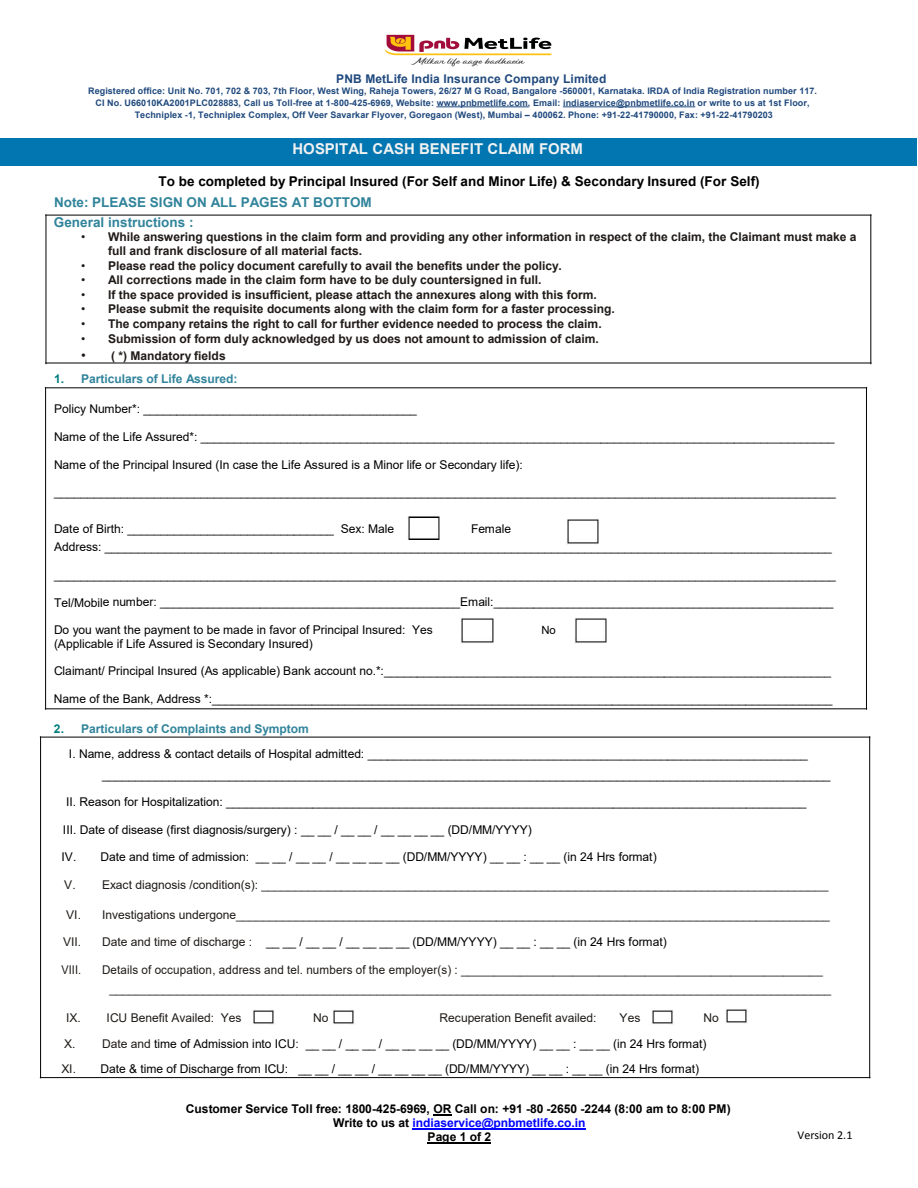
<style>
.page{position:relative;width:918px;height:1188px;background:#fff}
.page>*{position:absolute;margin:0;border:0;box-sizing:border-box;transform-origin:0 0}
.t1{font:700 15px "Arial";color:#f2f2f2}
.t2{font:700 13.5px "Arial";color:#000}
.t3{font:700 13.5px/20.5px "Arial";color:#31849b}
.t4{font:12px/25.7px "Arial";letter-spacing:-.005em;color:#000}
.t5{font:700 12px/14.2px "Arial";color:#1f1a17}
.t6{font:12px/19px "Arial";color:#1f1a17}
.t7{font:700 12px/13.8px "Arial";letter-spacing:-.005em;color:#000;text-align:center}
.t8{font:700 12px "Arial";letter-spacing:.01em;color:#1f497d}
.t9{font:700 12px "Arial";color:#31849b}
.t10{font:12px "Calibri";letter-spacing:-.005em;color:#000}
.t11{font:12px "Arial";color:#1f1a17;scale:.9 1}
.t12{font:11.4px "Arial";color:#000}
.t13{font:700 9px/12px "Arial";letter-spacing:.01em;color:#1f497d;text-align:center}
.s1{font-weight:400}
.s2{font-weight:400;font-size:13.5px}
.s3{color:#007d7d}
.s4{font-weight:700;color:#007d7d}
.s5{font-weight:700;color:#31849b}
.s6{color:#1f1a17}
.s7{color:#00f}
</style>
<div class="page">
<div style="left:0;top:138px;width:917px;height:27px;background:#0176b1"></div>
<hr style="left:46px;top:215px;width:825px;height:1px;background:#000">
<hr style="left:46px;top:215px;width:1px;height:149px;background:#000">
<hr style="left:870px;top:215px;width:1px;height:149px;background:#000">
<hr style="left:46px;top:363px;width:825px;height:1px;background:#000">
<hr style="left:45px;top:387px;width:822px;height:1px;background:#000">
<hr style="left:45px;top:387px;width:1px;height:322px;background:#000">
<hr style="left:866px;top:387px;width:1px;height:322px;background:#000">
<img style="left:567px;top:519px;width:32px;height:25px">
<img style="left:574px;top:618px;width:33px;height:26px">
<img style="left:461px;top:618px;width:33px;height:26px">
<hr style="left:45px;top:708px;width:822px;height:1px;background:#000">
<hr style="left:40px;top:737px;width:830px;height:1px;background:#000">
<hr style="left:40px;top:737px;width:1px;height:341px;background:#000">
<hr style="left:869px;top:737px;width:1px;height:341px;background:#000">
<img style="left:253px;top:1009px;width:22px;height:15px">
<img style="left:332px;top:1010px;width:22px;height:15px">
<img style="left:652px;top:1010px;width:22px;height:15px">
<img style="left:725px;top:1008px;width:22px;height:16px">
<hr style="left:40px;top:1077px;width:830px;height:1px;background:#000">
<img style="left:408px;top:516px;width:32px;height:24px">
<svg style="left:434px;top:1115px;width:18px;height:1px"></svg>
<hr style="left:412px;top:1129px;width:173px;height:1px;background:#00f">
<hr style="left:428px;top:1142px;width:63px;height:2px;background:#000">
<hr style="left:437px;top:106px;width:91px;height:1px;background:#1f497d">
<hr style="left:563px;top:106px;width:132px;height:1px;background:#1f497d">
<img style="left:384px;top:34px;width:168px;height:33px">
<p class="t8" style="left:336px;top:71px;width:272px">PNB MetLife India Insurance Company Limited</p>
<p class="t13" style="left:88px;top:85px;width:730px">Registered office: Unit No. 701, 702 &amp; 703, 7th Floor, West Wing, Raheja Towers, 26/27 M G Road, Bangalore -560001, Karnataka. IRDA of India Registration number 117.<br>CI No. U66010KA2001PLC028883, Call us Toll-free at 1-800-425-6969, Website: www.pnbmetlife.com, Email: indiaservice@pnbmetlife.co.in or write to us at 1st Floor,<br>Techniplex -1, Techniplex Complex, Off Veer Savarkar Flyover, Goregaon (West), Mumbai – 400062. Phone: +91-22-41790000, Fax: +91-22-41790203</p>
<p class="t1" style="left:293px;top:138px;width:292px">HOSPITAL CASH BENEFIT CLAIM FORM</p>
<p class="t2" style="left:159px;top:172px;width:603px">To be completed by Principal Insured (For Self and Minor Life) &amp; Secondary Insured (For Self)</p>
<p class="t3" style="left:54px;top:192px;width:319px">Note: PLEASE SIGN ON ALL PAGES AT BOTTOM<br>General instructions :</p>
<p class="t5" style="left:108px;top:230px;width:750px;text-indent:-27px"><span class="s1">•</span> While answering questions in the claim form and providing any other information in respect of the claim, the Claimant must make a full and frank disclosure of all material facts.</p>
<p class="t5" style="left:81px;top:259px;width:482px"><span class="s1">•</span> Please read the policy document carefully to avail the benefits under the policy.</p>
<p class="t5" style="left:81px;top:273px;width:462px"><span class="s1">•</span> All corrections made in the claim form have to be duly countersigned in full.</p>
<p class="t5" style="left:81px;top:288px;width:517px"><span class="s1">•</span> If the space provided is insufficient, please attach the annexures along with this form.</p>
<p class="t5" style="left:81px;top:302px;width:535px"><span class="s1">•</span> Please submit the requisite documents along with the claim form for a faster processing.</p>
<p class="t5" style="left:81px;top:317px;width:522px"><span class="s1">•</span> The company retains the right to call for further evidence needed to process the claim.</p>
<p class="t5" style="left:81px;top:332px;width:519px"><span class="s1">•</span> Submission of form duly acknowledged by us does not amount to admission of claim.</p>
<p class="t5" style="left:81px;top:349px;width:146px"><span class="s2">•</span> ( *) Mandatory fields</p>
<p class="t9" style="left:54px;top:371px;width:185px"><span class="s3">1.</span> Particulars of Life Assured:</p>
<p class="t4" style="left:54px;top:396px;width:364px">Policy Number*: _________________________________________</p>
<p class="t4" style="left:54px;top:424px;width:782px">Name of the Life Assured*: _______________________________________________________________________________________________</p>
<p class="t4" style="left:54px;top:452px;width:470px">Name of the Principal Insured (In case the Life Assured is a Minor life or Secondary life):</p>
<p class="t4" style="left:54px;top:479px;width:783px">_____________________________________________________________________________________________________________________</p>
<p class="t4" style="left:54px;top:515px;width:342px">Date of Birth: _______________________________ Sex: Male</p>
<p class="t4" style="left:54px;top:519px;width:779px;line-height:18.9px;text-indent:417px">Female<br>Address: _____________________________________________________________________________________________________________</p>
<p class="t4" style="left:54px;top:562px;width:783px">_____________________________________________________________________________________________________________________</p>
<p class="t4" style="left:54px;top:589px;width:781px">Tel/Mobile number: _____________________________________________Email:___________________________________________________</p>
<p class="t4" style="left:54px;top:617px;width:380px">Do you want the payment to be made in favor of Principal Insured: Yes</p>
<p class="t12" style="left:542px;top:622px;width:16px">No</p>
<p class="t4" style="left:54px;top:631px;width:260px">(Applicable if Life Assured is Secondary Insured)</p>
<p class="t4" style="left:54px;top:658px;width:779px">Claimant/ Principal Insured (As applicable) Bank account no.*:___________________________________________________________________</p>
<p class="t4" style="left:54px;top:686px;width:780px">Name of the Bank, Address *:_____________________________________________________________________________________________</p>
<p class="t4" style="left:69px;top:716px;width:740px;line-height:25.2px;text-indent:-15px"><span class="s4">2.</span> <span class="s5">Particulars of Complaints and Symptom<br></span>I. Name, address &amp; contact details of Hospital admitted: __________________________________________________________________</p>
<p class="t4" style="left:102px;top:761px;width:730px">_____________________________________________________________________________________________________________</p>
<p class="t4" style="left:66px;top:789px;width:742px">II. Reason for Hospitalization: _______________________________________________________________________________________</p>
<p class="t4" style="left:63px;top:817px;width:470px">III. Date of disease (first diagnosis/surgery) : __ __ / __ __ / __ __ __ __ (DD/MM/YYYY)</p>
<p class="t4" style="left:62px;top:844px;width:597px">IV. Date and time of admission: __ __ / __ __ / __ __ __ __ (DD/MM/YYYY) __ __ : __ __ (in 24 Hrs format)</p>
<p class="t6" style="left:64px;top:875px;width:766px">V. Exact diagnosis /condition(s): _____________________________________________________________________________________</p>
<p class="t6" style="left:66px;top:905px;width:765px">VI. Investigations undergone_________________________________________________________________________________________</p>
<p class="t6" style="left:63px;top:933px;width:20px">VII.</p>
<p class="t4" style="left:102px;top:929px;width:566px"><span class="s6">Date and time of discharge :</span> __ __ / __ __ / __ __ __ __ (DD/MM/YYYY) __ __ : __ __ (in 24 Hrs format)</p>
<p class="t11" style="left:62px;top:961px;width:23px">VIII.</p>
<p class="t6" style="left:110px;top:960px;width:723px;text-indent:-8px">Details of occupation, address and tel. numbers of the employer(s) : _______________________________________________________ ____________________________________________________________________________________________________________</p>
<p class="t6" style="left:66px;top:1008px;width:177px">IX. ICU Benefit Availed: Yes</p>
<p class="t6" style="left:313px;top:1008px;width:17px">No</p>
<p class="t6" style="left:440px;top:1008px;width:158px">Recuperation Benefit availed:</p>
<p class="t6" style="left:620px;top:1008px;width:22px">Yes</p>
<p class="t4" style="left:62px;top:1005px;width:659px;text-indent:642px"><span class="s6">No<br>X. Date and</span> time of Admission into ICU<span class="s6">:</span> __ __ / __ __ / __ __ __ __ (DD/MM/YYYY) __ __ : __ __ (in 24 Hrs format)<br><span class="s6">XI.</span> Date &amp; time of Discharge from ICU: __ __ / __ __ / __ __ __ __ (DD/MM/YYYY) __ __ : __ __ (in 24 Hrs format)</p>
<p class="t7" style="left:186px;top:1103px;width:546px">Customer Service Toll free: 1800-425-6969, OR Call on: +91 -80 -2650 -2244 (8:00 am to 8:00 PM)<br>Write to us at <span class="s7">indiaservice@pnbmetlife.co.in<br></span>Page 1 of 2</p>
<p class="t10" style="left:798px;top:1127px;width:56px">Version 2.1</p>
</div>
